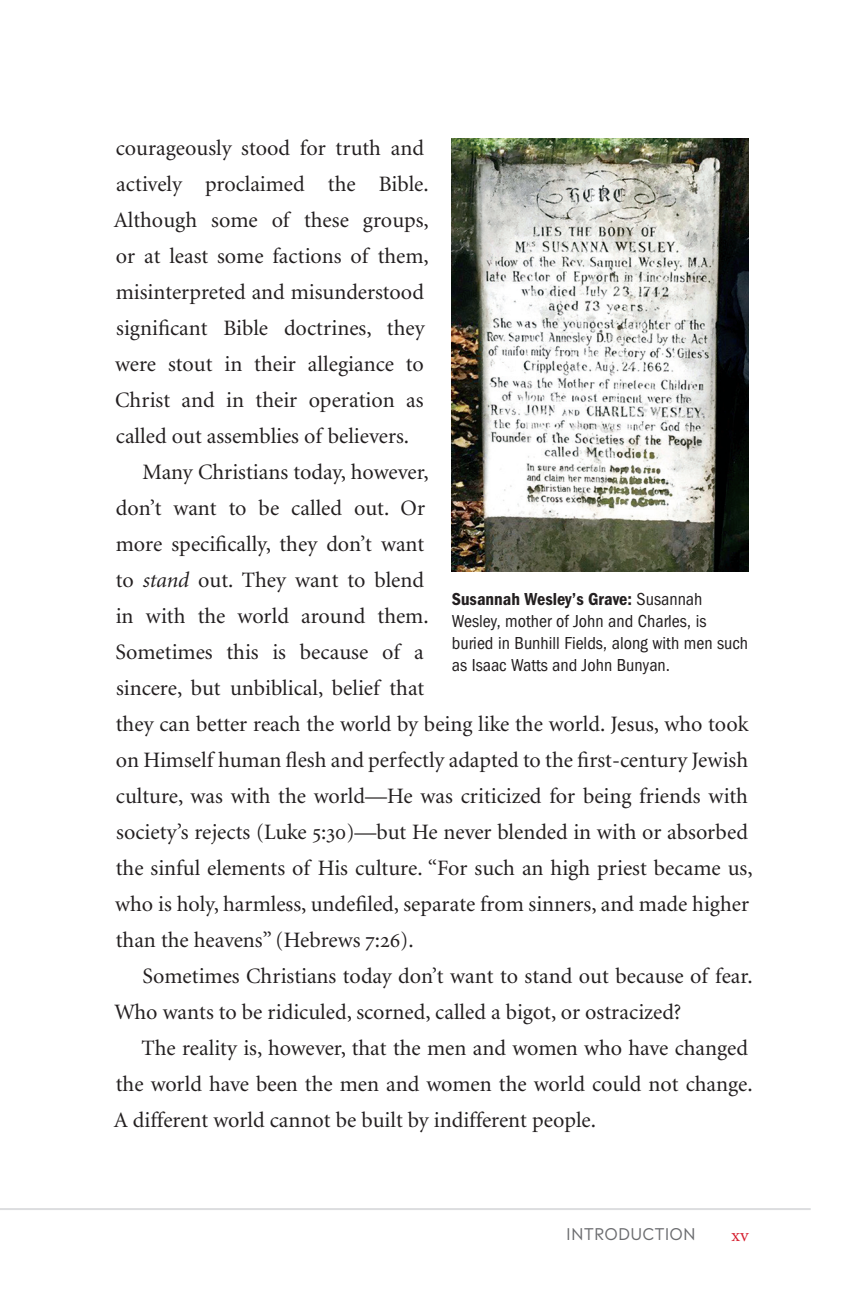
<style>
.page{position:relative;width:864px;height:1296px;background:#fff}
.page>*{position:absolute;margin:0;border:0;box-sizing:border-box;transform-origin:0 0}
.t1{font:22px "Minion";color:#231f20}
.t2{font:20px "Adobe Garamond Pro";color:#d61e2e}
.t3{font:18px/22px "Franklin Got Cd ITC";color:#231f20}
.t4{font:16px "Madera";letter-spacing:.01em;color:#6c6d70}
.s1{font-style:italic}
.s2{font-family:"Minion Regular SC"}
.s3{font-weight:600}
</style>
<div class="page">
<hr style="left:0;top:1208px;width:811px;height:2px;background:#dcdddf">
<img style="left:452px;top:138px;width:297px;height:433px">
<p class="t1" style="left:116px;top:137px;width:310px">courageously stood for truth and</p>
<p class="t1" style="left:116px;top:173px;width:314px">actively proclaimed the Bible.</p>
<p class="t1" style="left:114px;top:209px;width:317px">Although some of these groups,</p>
<p class="t1" style="left:116px;top:245px;width:314px">or at least some factions of them,</p>
<p class="t1" style="left:116px;top:281px;width:310px">misinterpreted and misunderstood</p>
<p class="t1" style="left:116px;top:317px;width:310px">significant Bible doctrines, they</p>
<p class="t1" style="left:115px;top:353px;width:310px">were stout in their allegiance to</p>
<p class="t1" style="left:115px;top:389px;width:310px">Christ and in their operation as</p>
<p class="t1" style="left:116px;top:425px;width:295px">called out assemblies of believers.</p>
<p class="t1" style="left:142px;top:461px;width:288px">Many Christians today, however,</p>
<p class="t1" style="left:116px;top:497px;width:311px">don’t want to be called out. Or</p>
<p class="t1" style="left:116px;top:533px;width:310px">more specifically, they don’t want</p>
<p class="t1" style="left:116px;top:569px;width:310px">to <span class="s1">stand</span> out. They want to blend</p>
<p class="t1" style="left:116px;top:605px;width:314px">in with the world around them.</p>
<p class="t1" style="left:116px;top:641px;width:310px">Sometimes this is because of a</p>
<p class="t1" style="left:116px;top:677px;width:310px">sincere, but unbiblical, belief that</p>
<p class="t1" style="left:116px;top:713px;width:634px">they can better reach the world by being like the world. Jesus, who took</p>
<p class="t1" style="left:116px;top:749px;width:634px">on Himself human flesh and perfectly adapted to the first-century Jewish</p>
<p class="t1" style="left:116px;top:785px;width:634px">culture, was with the world—He was criticized for being friends with</p>
<p class="t1" style="left:116px;top:821px;width:633px">society’s rejects (Luke <span class="s2">5:30</span>)—but He never blended in with or absorbed</p>
<p class="t1" style="left:116px;top:857px;width:638px">the sinful elements of His culture. “For such an high priest became us,</p>
<p class="t1" style="left:115px;top:893px;width:635px">who is holy, harmless, undefiled, separate from sinners, and made higher</p>
<p class="t1" style="left:116px;top:929px;width:299px">than the heavens” (Hebrews <span class="s2">7:26</span>).</p>
<p class="t1" style="left:143px;top:965px;width:612px">Sometimes Christians today don’t want to stand out because of fear.</p>
<p class="t1" style="left:114px;top:1001px;width:569px">Who wants to be ridiculed, scorned, called a bigot, or ostracized?</p>
<p class="t1" style="left:141px;top:1037px;width:608px">The reality is, however, that the men and women who have changed</p>
<p class="t1" style="left:116px;top:1073px;width:638px">the world have been the men and women the world could not change.</p>
<p class="t1" style="left:114px;top:1109px;width:484px">A different world cannot be built by indifferent people.</p>
<p class="t3" style="left:452px;top:589px;width:298px"><span class="s3">Susannah Wesley’s Grave:</span> Susannah Wesley, mother of John and Charles, is buried in Bunhill Fields, along with men such as Isaac Watts and John Bunyan.</p>
<p class="t4" style="left:566px;top:1220px;width:131px">INTRODUCTION</p>
<p class="t2" style="left:732px;top:1222px;width:19px">xv</p>
</div>
